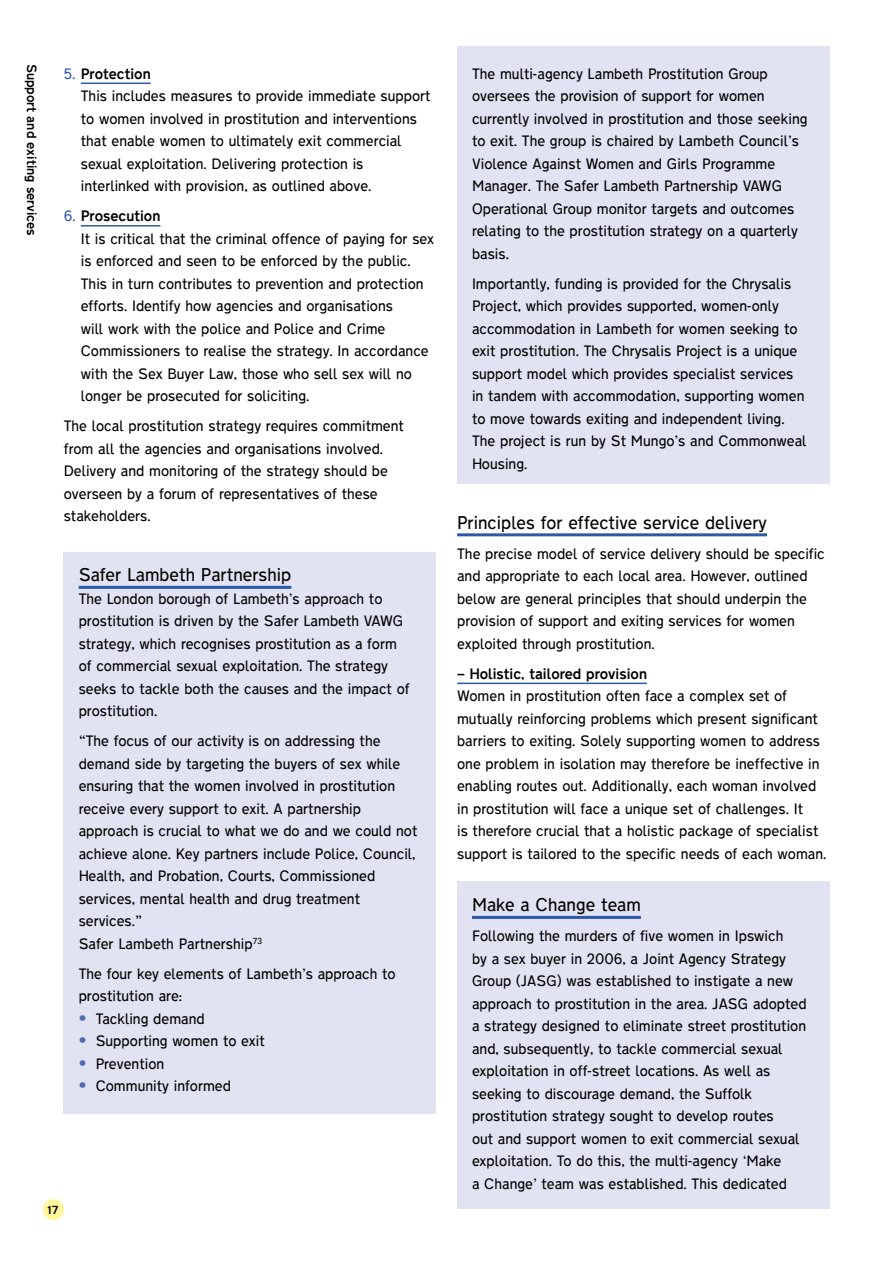
<style>
.page{position:relative;width:893px;height:1263px;background:#fff}
.page>*{position:absolute;margin:0;border:0;box-sizing:border-box;transform-origin:0 0}
.t1{font:300 16.5px "Transport New";color:#000}
.t2{font:300 13.5px/22.5px "Transport New";color:#000}
.t3{font:500 13.5px "Transport New";color:#000}
.t4{font:500 12px "Transport New";color:#000}
.t5{font:500 10.5px "Transport New";color:#000}
.s1{color:#2d59a9}
.s2{font-weight:500}
.s3{font-weight:800;font-size:19.5px;color:#516cb3}
</style>
<div class="page">
<div style="left:43px;top:1199px;width:21px;height:21px;background:#fff799;border-radius:50%"></div>
<div style="left:457px;top:881px;width:372px;height:328px;background:#e1e2f2"></div>
<hr style="left:472px;top:916px;width:169px;height:3px;background:#2d59a9">
<div style="left:457px;top:47px;width:372px;height:437px;background:#e1e2f2"></div>
<hr style="left:457px;top:533px;width:310px;height:3px;background:#2d59a9">
<hr style="left:457px;top:683px;width:190px;height:1px;background:#2d59a9">
<hr style="left:81px;top:83px;width:70px;height:1px;background:#2d59a9">
<hr style="left:81px;top:225px;width:79px;height:2px;background:#2d59a9">
<div style="left:64px;top:552px;width:372px;height:562px;background:#e1e2f2"></div>
<hr style="left:79px;top:586px;width:212px;height:3px;background:#2d59a9">
<p class="t4" style="left:40px;top:64px;width:174px;rotate:90deg">Support and exiting services</p>
<p class="t2" style="left:81px;top:62px;width:351px;text-indent:-17px"><span class="s1">5.</span> <span class="s2">Protection<br></span>This includes measures to provide immediate support to women involved in prostitution and interventions that enable women to ultimately exit commercial sexual exploitation. Delivering protection is interlinked with provision, as outlined above.</p>
<p class="t2" style="left:81px;top:205px;width:355px;text-indent:-17px"><span class="s1">6.</span> <span class="s2">Prosecution<br></span>It is critical that the criminal offence of paying for sex is enforced and seen to be enforced by the public.<br>This in turn contributes to prevention and protection efforts. Identify how agencies and organisations<br>will work with the police and Police and Crime Commissioners to realise the strategy. In accordance with the Sex Buyer Law, those who sell sex will no longer be prosecuted for soliciting.</p>
<p class="t2" style="left:64px;top:415px;width:342px">The local prostitution strategy requires commitment from all the agencies and organisations involved.<br>Delivery and monitoring of the strategy should be overseen by a forum of representatives of these stakeholders.</p>
<p class="t1" style="left:79px;top:564px;width:214px">Safer Lambeth Partnership</p>
<p class="t2" style="left:79px;top:587px;width:333px">The London borough of Lambeth’s approach to prostitution is driven by the Safer Lambeth VAWG strategy, which recognises prostitution as a form of commercial sexual exploitation. The strategy seeks to tackle both the causes and the impact of prostitution.</p>
<p class="t2" style="left:79px;top:730px;width:340px">“The focus of our activity is on addressing the demand side by targeting the buyers of sex while ensuring that the women involved in prostitution receive every support to exit. A partnership approach is crucial to what we do and we could not achieve alone. Key partners include Police, Council, Health, and Probation, Courts, Commissioned services, mental health and drug treatment services.”<br>Safer Lambeth Partnership<sup>73</sup></p>
<p class="t2" style="left:79px;top:962px;width:319px">The four key elements of Lambeth’s approach to prostitution are:</p>
<p class="t2" style="left:79px;top:1007px;width:128px"><span class="s3">•</span> Tackling demand</p>
<p class="t2" style="left:79px;top:1030px;width:188px"><span class="s3">•</span> Supporting women to exit</p>
<p class="t2" style="left:79px;top:1052px;width:87px"><span class="s3">•</span> Prevention</p>
<p class="t2" style="left:79px;top:1075px;width:154px"><span class="s3">•</span> Community informed</p>
<p class="t5" style="left:47px;top:1202px;width:12px">17</p>
<p class="t2" style="left:472px;top:62px;width:337px">The multi-agency Lambeth Prostitution Group oversees the provision of support for women currently involved in prostitution and those seeking to exit. The group is chaired by Lambeth Council’s Violence Against Women and Girls Programme Manager. The Safer Lambeth Partnership VAWG Operational Group monitor targets and outcomes relating to the prostitution strategy on a quarterly basis.</p>
<p class="t2" style="left:472px;top:272px;width:336px">Importantly, funding is provided for the Chrysalis Project, which provides supported, women-only accommodation in Lambeth for women seeking to exit prostitution. The Chrysalis Project is a unique support model which provides specialist services in tandem with accommodation, supporting women to move towards exiting and independent living.<br>The project is run by St Mungo’s and Commonweal Housing.</p>
<p class="t1" style="left:457px;top:511px;width:311px">Principles for effective service delivery</p>
<p class="t2" style="left:457px;top:542px;width:369px">The precise model of service delivery should be specific and appropriate to each local area. However, outlined below are general principles that should underpin the provision of support and exiting services for women exploited through prostitution.</p>
<p class="t3" style="left:457px;top:664px;width:191px">– Holistic, tailored provision</p>
<p class="t2" style="left:457px;top:685px;width:371px">Women in prostitution often face a complex set of mutually reinforcing problems which present significant barriers to exiting. Solely supporting women to address one problem in isolation may therefore be ineffective in enabling routes out. Additionally, each woman involved in prostitution will face a unique set of challenges. It<br>is therefore crucial that a holistic package of specialist support is tailored to the specific needs of each woman.</p>
<p class="t1" style="left:472px;top:894px;width:170px">Make a Change team</p>
<p class="t2" style="left:472px;top:925px;width:336px">Following the murders of five women in Ipswich<br>by a sex buyer in 2006, a Joint Agency Strategy Group (JASG) was established to instigate a new approach to prostitution in the area. JASG adopted a strategy designed to eliminate street prostitution and, subsequently, to tackle commercial sexual exploitation in off-street locations. As well as seeking to discourage demand, the Suffolk prostitution strategy sought to develop routes<br>out and support women to exit commercial sexual exploitation. To do this, the multi-agency ‘Make<br>a Change’ team was established. This dedicated</p>
</div>
